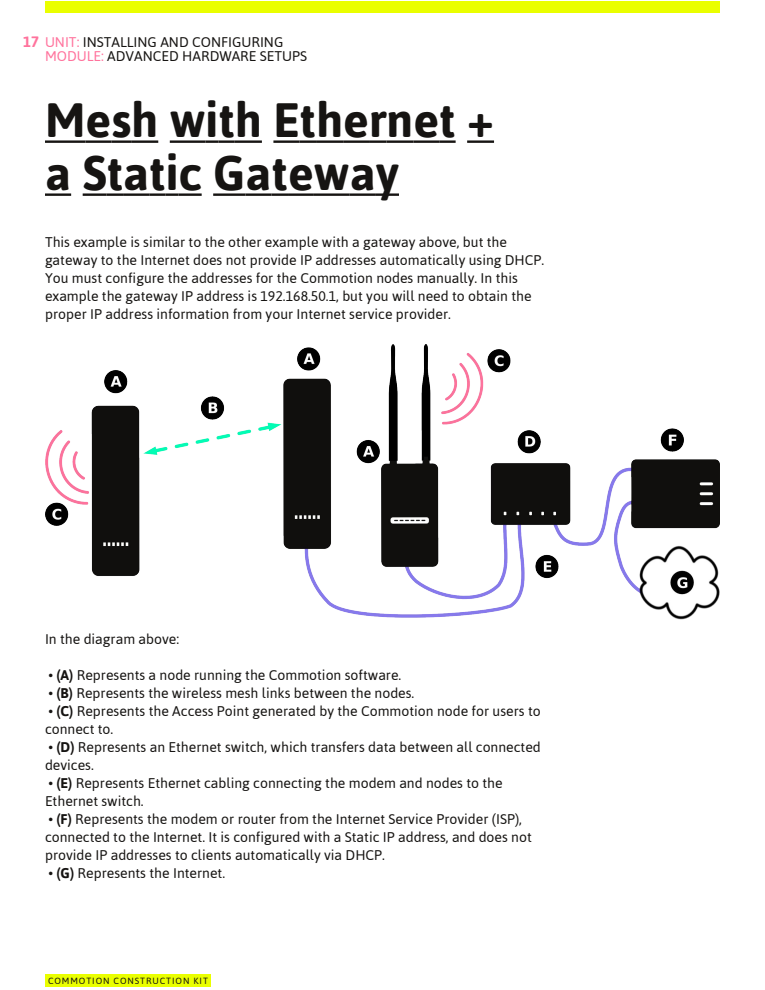
<style>
.page{position:relative;width:765px;height:990px;background:#fff}
.page>*{position:absolute;margin:0;border:0;box-sizing:border-box;transform-origin:0 0}
.t1{font:700 48px/53px "Asap";color:#161412}
.t2{font:14px/18px "Asap";color:#161412}
.t3{font:9px "Asap";letter-spacing:.1em;color:#161412}
.s1{font-weight:700;font-size:15px;color:#ff739d}
.s2{color:#ff739d}
.s3{font-weight:700}
</style>
<div class="page">
<div style="left:45px;top:974px;width:165px;height:12px;background:#eaff00"></div>
<div style="left:45px;top:1px;width:675px;height:12px;background:#eaff00"></div>
<hr style="left:45px;top:140px;width:40px;height:3px;background:#161412">
<hr style="left:85px;top:140px;width:26px;height:3px;background:#161412">
<hr style="left:111px;top:140px;width:20px;height:3px;background:#161412">
<hr style="left:131px;top:140px;width:27px;height:3px;background:#161412">
<hr style="left:170px;top:140px;width:36px;height:3px;background:#161412">
<svg style="left:206px;top:140px;width:12px;height:3px"></svg>
<hr style="left:218px;top:140px;width:17px;height:3px;background:#161412">
<hr style="left:235px;top:140px;width:27px;height:3px;background:#161412">
<hr style="left:273px;top:140px;width:27px;height:3px;background:#161412">
<hr style="left:300px;top:140px;width:16px;height:3px;background:#161412">
<hr style="left:316px;top:140px;width:27px;height:3px;background:#161412">
<hr style="left:343px;top:140px;width:26px;height:3px;background:#161412">
<hr style="left:369px;top:140px;width:18px;height:3px;background:#161412">
<hr style="left:387px;top:140px;width:26px;height:3px;background:#161412">
<hr style="left:413px;top:140px;width:26px;height:3px;background:#161412">
<hr style="left:439px;top:140px;width:17px;height:3px;background:#161412">
<hr style="left:467px;top:140px;width:27px;height:3px;background:#161412">
<hr style="left:45px;top:193px;width:26px;height:3px;background:#161412">
<hr style="left:83px;top:193px;width:24px;height:3px;background:#161412">
<hr style="left:107px;top:193px;width:16px;height:3px;background:#161412">
<hr style="left:123px;top:193px;width:26px;height:3px;background:#161412">
<hr style="left:149px;top:193px;width:17px;height:3px;background:#161412">
<svg style="left:166px;top:193px;width:12px;height:3px"></svg>
<hr style="left:178px;top:193px;width:24px;height:3px;background:#161412">
<hr style="left:213px;top:193px;width:32px;height:3px;background:#161412">
<hr style="left:245px;top:193px;width:27px;height:3px;background:#161412">
<hr style="left:272px;top:193px;width:16px;height:3px;background:#161412">
<hr style="left:288px;top:193px;width:26px;height:3px;background:#161412">
<hr style="left:314px;top:193px;width:36px;height:3px;background:#161412">
<hr style="left:350px;top:193px;width:26px;height:3px;background:#161412">
<hr style="left:376px;top:193px;width:23px;height:3px;background:#161412">
<img style="left:45px;top:344px;width:675px;height:275px">
<p class="t2" style="left:45px;top:35px;width:264px;line-height:14px;text-indent:-22px"><span class="s1">17</span> <span class="s2">UNIT:</span> INSTALLING AND CONFIGURING<br><span class="s2">MODULE:</span> ADVANCED HARDWARE SETUPS</p>
<h1 class="t1" style="left:45px;top:93px;width:451px">Mesh with Ethernet + a Static Gateway</h1>
<p class="t2" style="left:45px;top:233px;width:501px">This example is similar to the other example with a gateway above, but the gateway to the Internet does not provide IP addresses automatically using DHCP.<br>You must configure the addresses for the Commotion nodes manually. In this example the gateway IP address is 192.168.50.1, but you will need to obtain the proper IP address information from your Internet service provider.</p>
<p class="t2" style="left:45px;top:630px;width:136px">In the diagram above:</p>
<p class="t2" style="left:48px;top:666px;width:355px">• <span class="s3">(A)</span> Represents a node running the Commotion software.</p>
<p class="t2" style="left:48px;top:684px;width:368px">• <span class="s3">(B)</span> Represents the wireless mesh links between the nodes.</p>
<p class="t2" style="left:45px;top:702px;width:497px">• <span class="s3">(C)</span> Represents the Access Point generated by the Commotion node for users to connect to.</p>
<p class="t2" style="left:45px;top:738px;width:497px">• <span class="s3">(D)</span> Represents an Ethernet switch, which transfers data between all connected devices.</p>
<p class="t2" style="left:45px;top:774px;width:459px">• <span class="s3">(E)</span> Represents Ethernet cabling connecting the modem and nodes to the<br>Ethernet switch.</p>
<p class="t2" style="left:45px;top:810px;width:488px">• <span class="s3">(F)</span> Represents the modem or router from the Internet Service Provider (ISP), connected to the Internet. It is configured with a Static IP address, and does not provide IP addresses to clients automatically via DHCP.</p>
<p class="t2" style="left:48px;top:864px;width:178px">• <span class="s3">(G)</span> Represents the Internet.</p>
<p class="t3" style="left:48px;top:975px;width:161px">COMMOTION CONSTRUCTION KIT</p>
</div>
